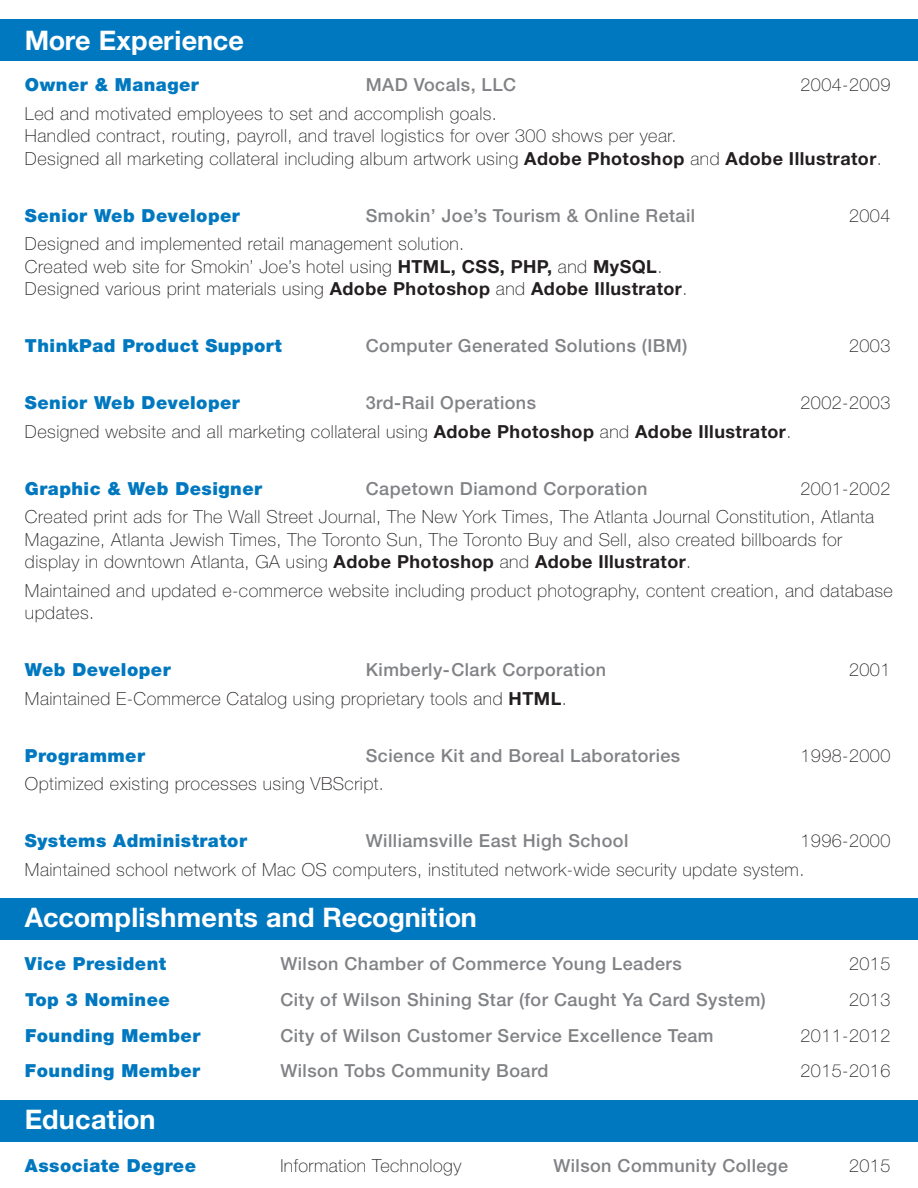
<style>
.page{position:relative;width:918px;height:1188px;background:#fff}
.page>*{position:absolute;margin:0;border:0;box-sizing:border-box;transform-origin:0 0}
.t1{font:700 27px "Helvetica Neue LT Std";letter-spacing:.01em;color:#fff}
.t2{font:100 18px/22.5px "Helvetica Neue LT Std";letter-spacing:.025em;color:#231f20}
.t3{font:500 18px "Helvetica Neue LT Std";letter-spacing:.025em;color:#808285}
.t4{font:900 18px "Helvetica Neue LT Std";letter-spacing:.025em;color:#0078c0}
.s1{font-weight:700}
</style>
<div class="page">
<div style="left:0;top:1100px;width:918px;height:42px;background:#0078c0"></div>
<div style="left:0;top:19px;width:918px;height:42px;background:#0078c0"></div>
<div style="left:0;top:898px;width:918px;height:42px;background:#0078c0"></div>
<h1 class="t1" style="left:25px;top:23px;width:221px">More Experience</h1>
<p class="t4" style="left:25px;top:74px;width:175px">Owner &amp; Manager</p>
<p class="t3" style="left:366px;top:74px;width:152px">MAD Vocals, LLC</p>
<p class="t2" style="left:800px;top:73px;width:91px">2004-2009</p>
<p class="t2" style="left:25px;top:102px;width:858px">Led and motivated employees to set and accomplish goals.<br>Handled contract, routing, payroll, and travel logistics for over 300 shows per year.<br>Designed all marketing collateral including album artwork using <span class="s1">Adobe Photoshop</span> and <span class="s1">Adobe Illustrator</span>.</p>
<p class="t4" style="left:25px;top:204px;width:216px">Senior Web Developer</p>
<p class="t3" style="left:366px;top:205px;width:331px">Smokin’ Joe’s Tourism &amp; Online Retail</p>
<p class="t2" style="left:849px;top:204px;width:43px">2004</p>
<p class="t2" style="left:25px;top:232px;width:664px">Designed and implemented retail management solution.<br>Created web site for Smokin’ Joe’s hotel using <span class="s1">HTML, CSS, PHP,</span> and <span class="s1">MySQL</span>.<br>Designed various print materials using <span class="s1">Adobe Photoshop</span> and <span class="s1">Adobe Illustrator</span>.</p>
<p class="t4" style="left:25px;top:335px;width:258px">ThinkPad Product Support</p>
<p class="t3" style="left:366px;top:335px;width:323px">Computer Generated Solutions (IBM)</p>
<p class="t2" style="left:849px;top:334px;width:43px">2003</p>
<p class="t4" style="left:25px;top:392px;width:216px">Senior Web Developer</p>
<p class="t3" style="left:366px;top:392px;width:172px">3rd-Rail Operations</p>
<p class="t2" style="left:800px;top:391px;width:91px">2002-2003</p>
<p class="t2" style="left:25px;top:420px;width:768px">Designed website and all marketing collateral using <span class="s1">Adobe Photoshop</span> and <span class="s1">Adobe Illustrator</span>.</p>
<p class="t4" style="left:25px;top:477px;width:239px">Graphic &amp; Web Designer</p>
<p class="t3" style="left:366px;top:478px;width:283px">Capetown Diamond Corporation</p>
<p class="t2" style="left:25px;top:474px;width:867px;line-height:28.5px;text-indent:775px">2001-2002<br>Created print ads for The Wall Street Journal, The New York Times, The Atlanta Journal Constitution, Atlanta</p>
<p class="t2" style="left:25px;top:528px;width:819px">Magazine, Atlanta Jewish Times, The Toronto Sun, The Toronto Buy and Sell, also created billboards for display in downtown Atlanta, GA using <span class="s1">Adobe Photoshop</span> and <span class="s1">Adobe Illustrator</span>.</p>
<p class="t2" style="left:25px;top:579px;width:869px">Maintained and updated e-commerce website including product photography, content creation, and database updates.</p>
<p class="t4" style="left:25px;top:659px;width:147px">Web Developer</p>
<p class="t3" style="left:366px;top:659px;width:242px">Kimberly-Clark Corporation</p>
<p class="t2" style="left:849px;top:658px;width:43px">2001</p>
<p class="t2" style="left:25px;top:687px;width:543px">Maintained E-Commerce Catalog using proprietary tools and <span class="s1">HTML</span>.</p>
<p class="t4" style="left:25px;top:744px;width:122px">Programmer</p>
<p class="t3" style="left:366px;top:745px;width:316px">Science Kit and Boreal Laboratories</p>
<p class="t2" style="left:800px;top:744px;width:91px">1998-2000</p>
<p class="t2" style="left:25px;top:772px;width:360px">Optimized existing processes using VBScript.</p>
<p class="t4" style="left:25px;top:830px;width:223px">Systems Administrator</p>
<p class="t3" style="left:366px;top:830px;width:264px">Williamsville East High School</p>
<p class="t2" style="left:25px;top:826px;width:867px;line-height:28.5px;text-indent:775px">1996-2000<br>Maintained school network of Mac OS computers, instituted network-wide security update system.</p>
<h1 class="t1" style="left:25px;top:901px;width:453px">Accomplishments and Recognition</h1>
<p class="t4" style="left:25px;top:953px;width:143px">Vice President</p>
<p class="t3" style="left:280px;top:953px;width:403px">Wilson Chamber of Commerce Young Leaders</p>
<p class="t2" style="left:849px;top:953px;width:43px">2015</p>
<p class="t4" style="left:25px;top:989px;width:146px">Top 3 Nominee</p>
<p class="t3" style="left:280px;top:989px;width:487px">City of Wilson Shining Star (for Caught Ya Card System)</p>
<p class="t2" style="left:849px;top:989px;width:43px">2013</p>
<p class="t4" style="left:25px;top:1025px;width:177px">Founding Member</p>
<p class="t3" style="left:280px;top:1025px;width:435px">City of Wilson Customer Service Excellence Team</p>
<p class="t2" style="left:800px;top:1024px;width:91px">2011-2012</p>
<p class="t4" style="left:25px;top:1060px;width:177px">Founding Member</p>
<p class="t3" style="left:280px;top:1060px;width:270px">Wilson Tobs Community Board</p>
<p class="t2" style="left:800px;top:1059px;width:91px">2015-2016</p>
<h1 class="t1" style="left:25px;top:1103px;width:132px">Education</h1>
<p class="t4" style="left:25px;top:1155px;width:173px">Associate Degree</p>
<p class="t2" style="left:280px;top:1154px;width:182px">Information Technology</p>
<p class="t3" style="left:553px;top:1155px;width:236px">Wilson Community College</p>
<p class="t2" style="left:849px;top:1154px;width:43px">2015</p>
</div>
